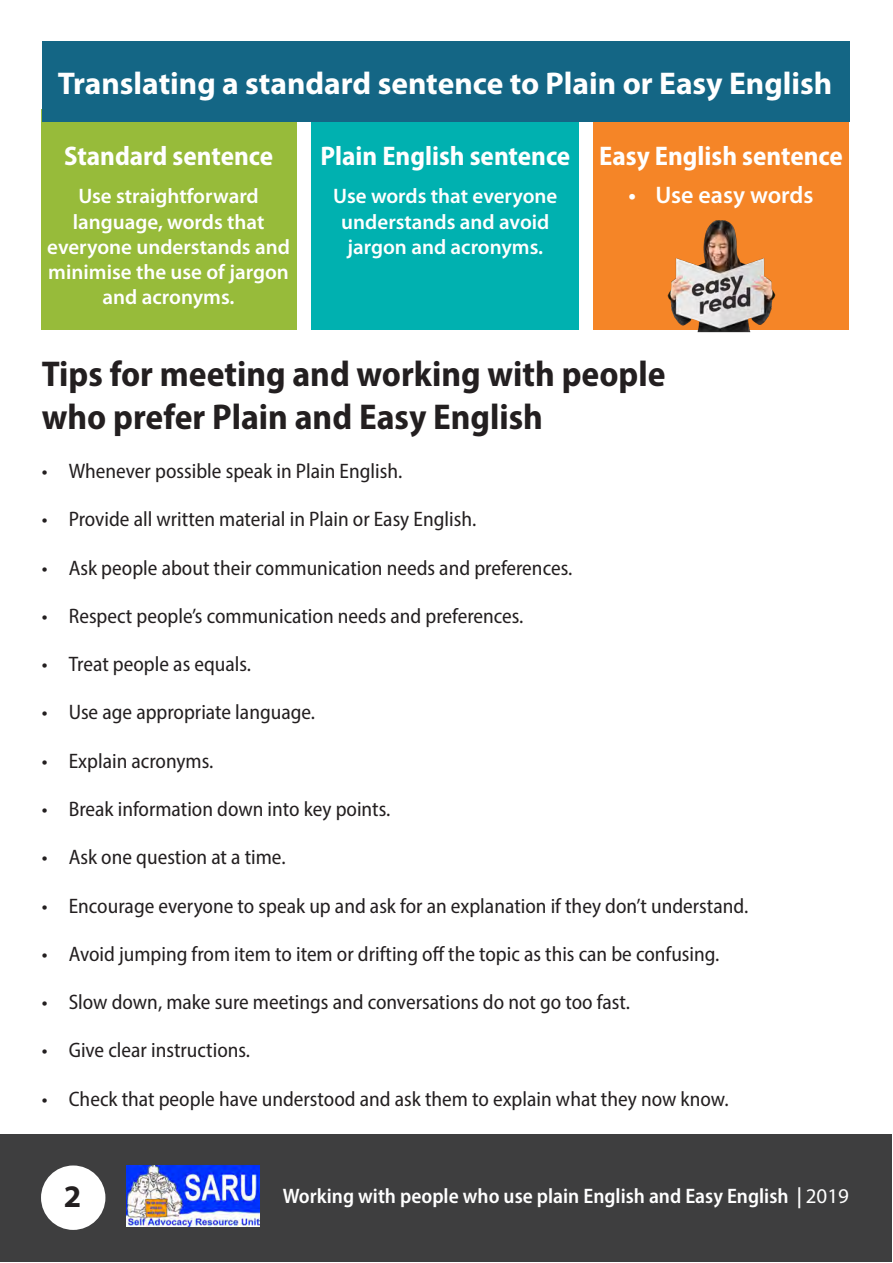
<style>
.page{position:relative;width:893px;height:1263px;background:#fff}
.page>*{position:absolute;margin:0;border:0;box-sizing:border-box;transform-origin:0 0}
.t1{font:700 semi-condensed 36px "Myriad Pro";color:#231f20}
.t2{font:700 31.5px "Myriad Pro";color:#fff}
.t3{font:700 31.5px "Myriad Pro";color:#231f20}
.t4{font:700 semi-condensed 27px "Myriad Pro";color:#fff}
.t5{font:600 24px "Myriad Pro";color:#fff}
.t6{font:semi-condensed 21px "Myriad Pro";color:#231f20}
.t7{font:600 21px/25.2px "Myriad Pro";color:#fff;text-align:center}
.t8{font:600 semi-condensed 21px "Myriad Pro";color:#fff}
.s1{font-weight:400;font-stretch:normal}
</style>
<div class="page">
<div style="left:42px;top:110px;width:255px;height:220px;background:#97bb3a"></div>
<div style="left:311px;top:110px;width:268px;height:220px;background:#00b1b0"></div>
<div style="left:594px;top:110px;width:255px;height:220px;background:#f58527"></div>
<div style="left:0;top:1134px;width:891px;height:127px;background:#3e3e3f"></div>
<div style="left:41px;top:1165px;width:64px;height:65px;background:#fff;border-radius:50%"></div>
<div style="left:42px;top:42px;width:808px;height:80px;background:#146685"></div>
<img style="left:667px;top:220px;width:109px;height:113px">
<img style="left:127px;top:1165px;width:132px;height:62px">
<p class="t2" style="left:58px;top:63px;width:776px">Translating a standard sentence to Plain or Easy English</p>
<p class="t4" style="left:64px;top:139px;width:211px">Standard sentence</p>
<p class="t7" style="left:47px;top:183px;width:244px">Use straightforward language, words that everyone understands and minimise the use of jargon and acronyms.</p>
<p class="t4" style="left:320px;top:139px;width:251px">Plain English sentence</p>
<p class="t7" style="left:333px;top:183px;width:226px">Use words that everyone understands and avoid jargon and acronyms.</p>
<p class="t4" style="left:599px;top:139px;width:245px">Easy English sentence</p>
<p class="t5" style="left:628px;top:179px;width:187px">• Use easy words</p>
<p class="t1" style="left:42px;top:351px;width:625px">Tips for meeting and working with people</p>
<p class="t1" style="left:42px;top:394px;width:503px">who prefer Plain and Easy English</p>
<p class="t6" style="left:42px;top:458px;width:362px">• Whenever possible speak in Plain English.</p>
<p class="t6" style="left:42px;top:506px;width:436px">• Provide all written material in Plain or Easy English.</p>
<p class="t6" style="left:42px;top:555px;width:532px">• Ask people about their communication needs and preferences.</p>
<p class="t6" style="left:42px;top:603px;width:483px">• Respect people’s communication needs and preferences.</p>
<p class="t6" style="left:42px;top:651px;width:211px">• Treat people as equals.</p>
<p class="t6" style="left:42px;top:699px;width:275px">• Use age appropriate language.</p>
<p class="t6" style="left:42px;top:748px;width:173px">• Explain acronyms.</p>
<p class="t6" style="left:42px;top:796px;width:350px">• Break information down into key points.</p>
<p class="t6" style="left:42px;top:844px;width:245px">• Ask one question at a time.</p>
<p class="t6" style="left:42px;top:893px;width:708px">• Encourage everyone to speak up and ask for an explanation if they don’t understand.</p>
<p class="t6" style="left:42px;top:941px;width:679px">• Avoid jumping from item to item or drifting off the topic as this can be confusing.</p>
<p class="t6" style="left:42px;top:989px;width:590px">• Slow down, make sure meetings and conversations do not go too fast.</p>
<p class="t6" style="left:42px;top:1037px;width:210px">• Give clear instructions.</p>
<p class="t6" style="left:42px;top:1086px;width:688px">• Check that people have understood and ask them to explain what they now know.</p>
<p class="t3" style="left:64px;top:1176px;width:19px">2</p>
<p class="t8" style="left:283px;top:1183px;width:568px">Working with people who use plain English and Easy English | <span class="s1">2019</span></p>
</div>
